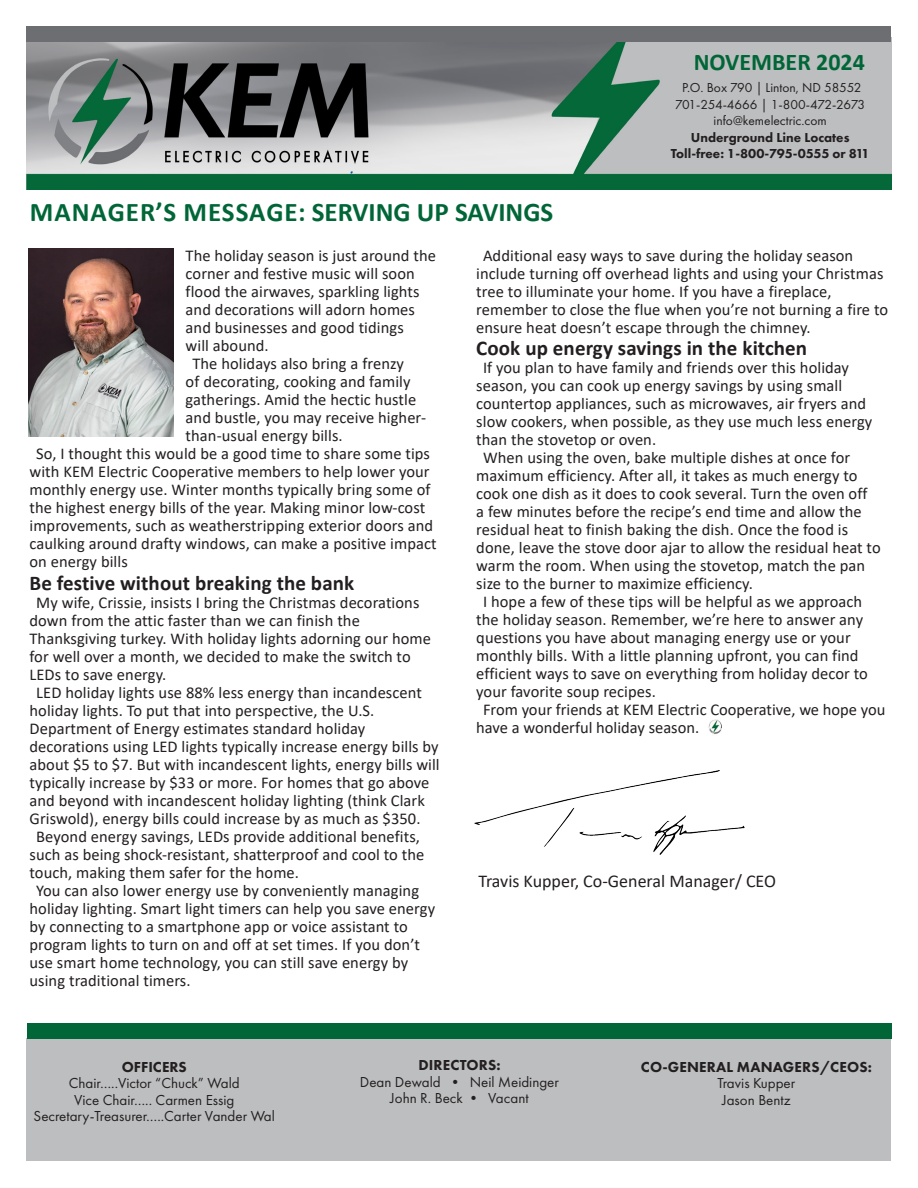
<style>
.page{position:relative;width:918px;height:1188px;background:#fff}
.page>*{position:absolute;margin:0;border:0;box-sizing:border-box;transform-origin:0 0}
.t1{font:700 27px "Calibri";color:#006637}
.t2{font:700 24px "Calibri";color:#006637}
.t3{font:700 21px "Calibri";letter-spacing:.005em;color:#231f20}
.t4{font:18px "Calibri";color:#231f20}
.t5{font:16.5px/18px "Calibri";letter-spacing:.005em;color:#231f20}
.t6{font:15px/16.5px "Futura PT";color:#231f20;text-align:center}
.t7{font:800 15px "Futura PT";letter-spacing:.01em;color:#231f20}
.t8{font:800 13.5px "Futura PT";color:#231f20}
.t9{font:13.5px "Futura PT";color:#231f20}
.t10{font:13.5px "Futura PT";letter-spacing:-.025em;color:#231f20}
</style>
<div class="page">
<img style="left:27px;top:41px;width:864px;height:149px">
<div style="left:27px;top:1039px;width:864px;height:122px;background:#bdbec0"></div>
<div style="left:27px;top:26px;width:864px;height:15px;background:#6d6e72"></div>
<div style="left:27px;top:1023px;width:864px;height:16px;background:#006637"></div>
<img style="left:28px;top:248px;width:145px;height:188px">
<img style="left:708px;top:719px;width:14px;height:15px">
<img style="left:475px;top:770px;width:270px;height:85px">
<p class="t1" style="left:30px;top:193px;width:525px">MANAGER’S MESSAGE: SERVING UP SAVINGS</p>
<p class="t2" style="left:694px;top:45px;width:173px">NOVEMBER 2024</p>
<p class="t9" style="left:682px;top:80px;width:181px">P.O. Box 790 | Linton, ND 58552</p>
<p class="t10" style="left:675px;top:96px;width:191px">701‐254‐4666 | 1‐800‐472‐2673</p>
<p class="t9" style="left:714px;top:113px;width:115px">info@kemelectric.com</p>
<p class="t8" style="left:691px;top:129px;width:160px">Underground Line Locates</p>
<p class="t8" style="left:671px;top:145px;width:200px">Toll‐free: 1‐800‐795‐0555 or 811</p>
<p class="t5" style="left:186px;top:247px;width:252px">The holiday season is just around the corner and festive music will soon flood the airwaves, sparkling lights and decorations will adorn homes</p>
<p class="t5" style="left:186px;top:319px;width:220px">and businesses and good tidings will abound.</p>
<p class="t5" style="left:186px;top:355px;width:242px;text-indent:7px">The holidays also bring a frenzy<br>of decorating, cooking and family gatherings. Amid the hectic hustle and bustle, you may receive higher&shy;than-usual energy bills.</p>
<p class="t5" style="left:30px;top:445px;width:409px;text-indent:7px">So, I thought this would be a good time to share some tips with KEM Electric Cooperative members to help lower your monthly energy use. Winter months typically bring some of the highest energy bills of the year. Making minor low-cost improvements, such as weatherstripping exterior doors and caulking around drafty windows, can make a positive impact on energy bills</p>
<p class="t3" style="left:30px;top:568px;width:326px">Be festive without breaking the bank</p>
<p class="t5" style="left:30px;top:593px;width:403px;text-indent:7px">My wife, Crissie, insists I bring the Christmas decorations down from the attic faster than we can finish the Thanksgiving turkey. With holiday lights adorning our home for well over a month, we decided to make the switch to LEDs to save energy.</p>
<p class="t5" style="left:30px;top:683px;width:412px;text-indent:7px">LED holiday lights use 88% less energy than incandescent holiday lights. To put that into perspective, the U.S.<br>Department of Energy estimates standard holiday decorations using LED lights typically increase energy bills by about $5 to $7. But with incandescent lights, energy bills will typically increase by $33 or more. For homes that go above</p>
<p class="t5" style="left:30px;top:791px;width:397px">and beyond with incandescent holiday lighting (think Clark<br>Griswold), energy bills could increase by as much as $350.</p>
<p class="t5" style="left:30px;top:827px;width:396px;text-indent:7px">Beyond energy savings, LEDs provide additional benefits, such as being shock-resistant, shatterproof and cool to the touch, making them safer for the home.</p>
<p class="t5" style="left:30px;top:881px;width:407px;text-indent:7px">You can also lower energy use by conveniently managing holiday lighting. Smart light timers can help you save energy by connecting to a smartphone app or voice assistant to program lights to turn on and off at set times. If you don’t use smart home technology, you can still save energy by using traditional timers.</p>
<p class="t5" style="left:476px;top:246px;width:413px;text-indent:7px">Additional easy ways to save during the holiday season include turning off overhead lights and using your Christmas tree to illuminate your home. If you have a fireplace, remember to close the flue when you’re not burning a fire to ensure heat doesn’t escape through the chimney.</p>
<p class="t3" style="left:476px;top:333px;width:332px">Cook up energy savings in the kitchen</p>
<p class="t5" style="left:476px;top:358px;width:398px;text-indent:7px">If you plan to have family and friends over this holiday season, you can cook up energy savings by using small countertop appliances, such as microwaves, air fryers and slow cookers, when possible, as they use much less energy than the stovetop or oven.</p>
<p class="t5" style="left:476px;top:448px;width:406px;text-indent:7px">When using the oven, bake multiple dishes at once for maximum efficiency. After all, it takes as much energy to cook one dish as it does to cook several. Turn the oven off<br>a few minutes before the recipe’s end time and allow the residual heat to finish baking the dish. Once the food is done, leave the stove door ajar to allow the residual heat to warm the room. When using the stovetop, match the pan size to the burner to maximize efficiency.</p>
<p class="t5" style="left:476px;top:592px;width:393px;text-indent:7px">I hope a few of these tips will be helpful as we approach the holiday season. Remember, we’re here to answer any questions you have about managing energy use or your monthly bills. With a little planning upfront, you can find efficient ways to save on everything from holiday decor to your favorite soup recipes.</p>
<p class="t5" style="left:476px;top:700px;width:411px;text-indent:7px">From your friends at KEM Electric Cooperative, we hope you have a wonderful holiday season.</p>
<p class="t4" style="left:478px;top:869px;width:299px">Travis Kupper, Co-General Manager/ CEO</p>
<p class="t7" style="left:122px;top:1057px;width:67px">OFFICERS</p>
<p class="t6" style="left:69px;top:1075px;width:172px">Chair…..Victor “Chuck” Wald</p>
<p class="t6" style="left:74px;top:1091px;width:162px">Vice Chair….. Carmen Essig</p>
<p class="t6" style="left:34px;top:1108px;width:243px">Secretary‐Treasurer…..Carter Vander Wal</p>
<p class="t7" style="left:418px;top:1056px;width:84px">DIRECTORS:</p>
<p class="t6" style="left:360px;top:1073px;width:201px">Dean Dewald • Neil Meidinger<br>John R. Beck • Vacant</p>
<p class="t7" style="left:641px;top:1057px;width:233px">CO‐GENERAL MANAGERS/CEOS:</p>
<p class="t6" style="left:718px;top:1075px;width:79px">Travis Kupper</p>
<p class="t6" style="left:722px;top:1091px;width:70px">Jason Bentz</p>
</div>
